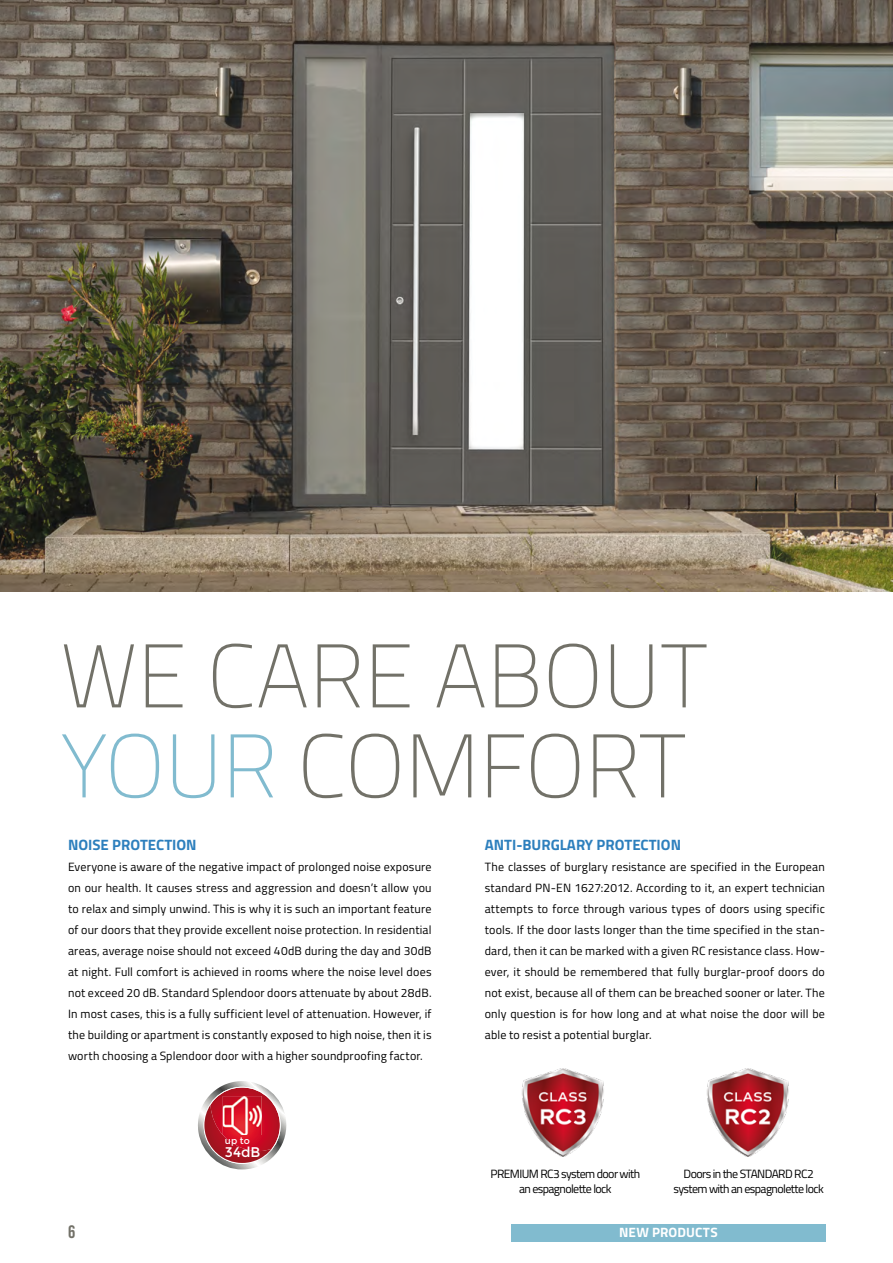
<style>
.page{position:relative;width:893px;height:1263px;background:#fff}
.page>*{position:absolute;margin:0;border:0;box-sizing:border-box;transform-origin:0 0}
.t1{font:100 90px/90px "Titillium";color:#727168}
.t2{font:18px "Bebas Neue";color:#727168}
.t3{font:700 15px "Titillium";color:#2d7fbd}
.t4{font:14.1px "Montserrat";color:#fff}
.t5{font:700 13.5px "Titillium";letter-spacing:.01em;color:#fff}
.t6{font:12px/21px "Titillium";letter-spacing:.005em;color:#000;text-align:justify}
.t7{font:12px/14.4px "Titillium";letter-spacing:-.05em;color:#000;text-align:center}
.t8{font:9.3px "Montserrat";color:#fff}
.s1{color:#81bbcf}
</style>
<div class="page">
<img style="left:0;top:0;width:893px;height:591px">
<svg style="left:198px;top:1081px;width:89px;height:88px"></svg>
<div style="left:511px;top:1224px;width:315px;height:17px;background:#81bbcf"></div>
<img style="left:522px;top:1068px;width:82px;height:88px">
<img style="left:707px;top:1068px;width:82px;height:88px">
<h1 class="t1" style="left:60px;top:627px;width:649px">WE CARE ABOUT<br><span class="s1">YOUR</span> COMFORT</h1>
<p class="t3" style="left:68px;top:833px;width:130px">NOISE PROTECTION</p>
<p class="t6" style="left:68px;top:855px;width:365px">Everyone is aware of the negative impact of prolonged noise exposure on our health. It causes stress and aggression and doesn’t allow you to relax and simply unwind. This is why it is such an important feature of our doors that they provide excellent noise protection. In residential areas, average noise should not exceed 40dB during the day and 30dB at night. Full comfort is achieved in rooms where the noise level does not exceed 20 dB. Standard Splendoor doors attenuate by about 28dB.<br>In most cases, this is a fully sufficient level of attenuation. However, if the building or apartment is constantly exposed to high noise, then it is worth choosing a Splendoor door with a higher soundproofing factor.</p>
<h2 class="t2" style="left:68px;top:1221px;width:9px">6</h2>
<p class="t8" style="left:225px;top:1135px;width:26px">up to</p>
<p class="t4" style="left:225px;top:1143px;width:37px">34dB</p>
<p class="t3" style="left:485px;top:833px;width:198px">ANTI-BURGLARY PROTECTION</p>
<p class="t6" style="left:485px;top:855px;width:342px">The classes of burglary resistance are specified in the European standard PN-EN 1627:2012. According to it, an expert technician attempts to force through various types of doors using specific tools. If the door lasts longer than the time specified in the stan&shy;dard, then it can be marked with a given RC resistance class. How&shy;ever, it should be remembered that fully burglar-proof doors do not exist, because all of them can be breached sooner or later. The only question is for how long and at what noise the door will be able to resist a potential burglar.</p>
<p class="t7" style="left:490px;top:1166px;width:151px">PREMIUM RC3 system door with an espagnolette lock</p>
<p class="t7" style="left:673px;top:1166px;width:152px">Doors in the STANDARD RC2 system with an espagnolette lock</p>
<p class="t5" style="left:619px;top:1222px;width:100px">NEW PRODUCTS</p>
</div>
